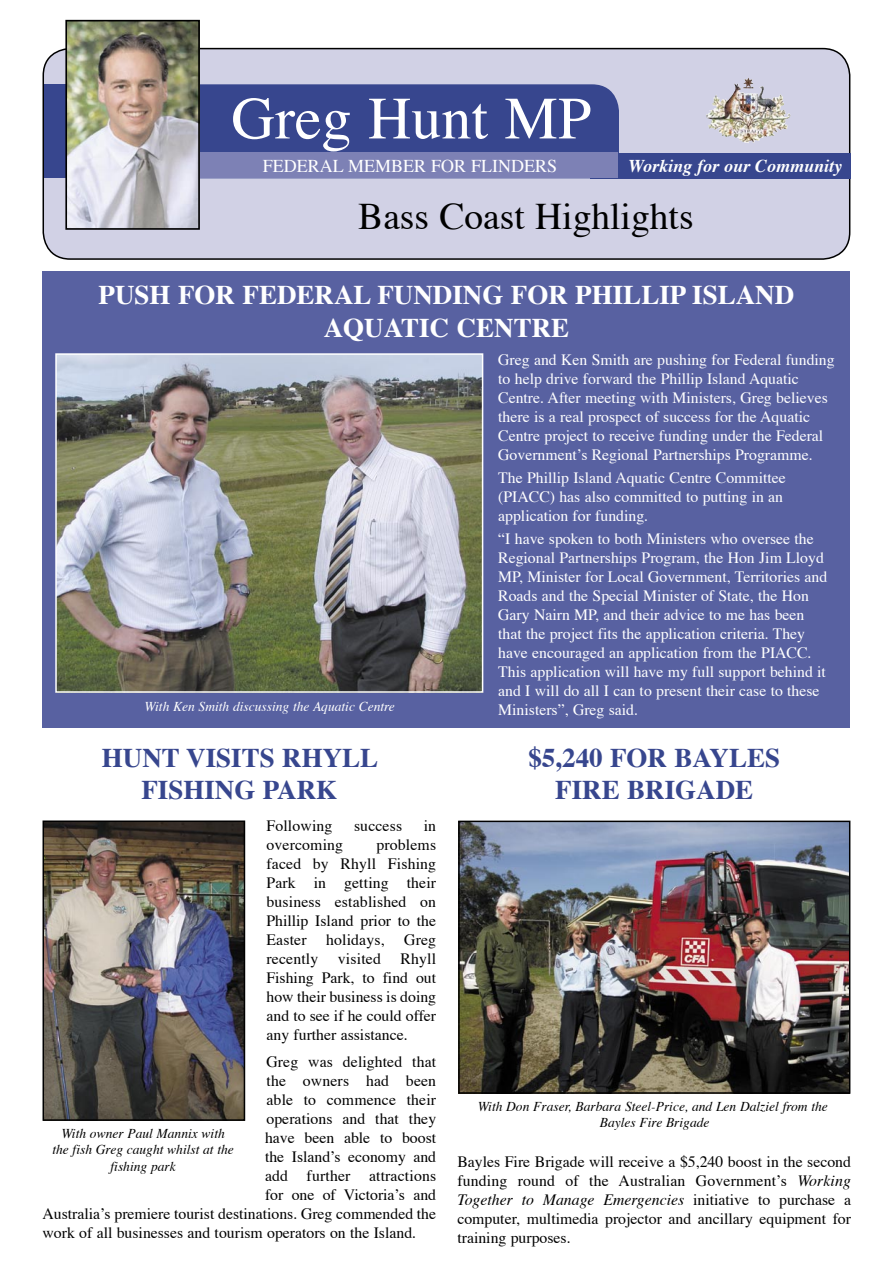
<style>
.page{position:relative;width:893px;height:1263px;background:#fff}
.page>*{position:absolute;margin:0;border:0;box-sizing:border-box;transform-origin:0 0}
.t1{font:60px "Times";color:#fff}
.t2{font:37.5px "Times";color:#000}
.Story_Head{font:700 27px/32.5px "Times";color:#37468e;text-align:center}
.Story_Head-2{font:700 27px/32.5px "Times";color:#fff;text-align:center}
.t3{font:18px "Times";color:#fff}
.t4{font:italic 700 18px "Times";color:#fff}
.Body_Text_left{font:15.75px/19px "Times";color:#fff}
.Body_Text{font:15.75px/19px "Times";color:#000;text-align:justify}
.t5{font:italic 13.5px/16.2px "Times";color:#000;text-align:center}
.t6{font:italic 13.5px "Times";color:#fff}
.s1{font-style:italic}
</style>
<div class="page">
<svg style="left:42px;top:47px;width:809px;height:212px;background:#cbcbdd"></svg>
<div style="left:200px;top:84px;width:419px;height:94px;background:#37468e"></div>
<img style="left:727px;top:116px;width:64px;height:27px">
<div style="left:590px;top:153px;width:260px;height:25px;background:#37468e"></div>
<div style="left:201px;top:153px;width:417px;height:25px;background:#7d81b5"></div>
<div style="left:44px;top:84px;width:28px;height:94px;background:#37468e"></div>
<img style="left:68px;top:23px;width:129px;height:204px">
<div style="left:65px;top:20px;width:135px;height:210px;border:2px solid #000"></div>
<div style="left:43px;top:272px;width:807px;height:456px;background:#5861a1"></div>
<img style="left:46px;top:823px;width:196px;height:295px">
<div style="left:43px;top:820px;width:202px;height:301px;border:2px solid #000"></div>
<img style="left:461px;top:824px;width:386px;height:267px">
<div style="left:458px;top:821px;width:392px;height:273px;border:2px solid #000"></div>
<img style="left:58px;top:356px;width:422px;height:334px">
<div style="left:55px;top:353px;width:428px;height:340px;border:2px solid #fff"></div>
<p class="t1" style="left:232px;top:80px;width:361px">Greg Hunt MP</p>
<p class="t3" style="left:263px;top:155px;width:296px">FEDERAL MEMBER FOR FLINDERS</p>
<p class="t4" style="left:629px;top:154px;width:215px">Working for our Community</p>
<p class="t2" style="left:358px;top:193px;width:337px">Bass Coast Highlights</p>
<p class="Story_Head-2" style="left:99px;top:280px;width:697px">PUSH FOR FEDERAL FUNDING FOR PHILLIP ISLAND<br>AQUATIC CENTRE</p>
<p class="Body_Text_left" style="left:498px;top:351px;width:338px">Greg and Ken Smith are pushing for Federal funding to help drive forward the Phillip Island Aquatic Centre. After meeting with Ministers, Greg believes there is a real prospect of success for the Aquatic Centre project to receive funding under the Federal Government’s Regional Partnerships Programme.</p>
<p class="Body_Text_left" style="left:498px;top:469px;width:289px">The Phillip Island Aquatic Centre Committee (PIACC) has also committed to putting in an application for funding.</p>
<p class="Body_Text_left" style="left:498px;top:530px;width:331px">“I have spoken to both Ministers who oversee the Regional Partnerships Program, the Hon Jim Lloyd MP, Minister for Local Government, Territories and Roads and the Special Minister of State, the Hon Gary Nairn MP, and their advice to me has been that the project fits the application criteria. They have encouraged an application from the PIACC.<br>This application will have my full support behind it and I will do all I can to present their case to these</p>
<p class="t6" style="left:145px;top:698px;width:252px">With Ken Smith discussing the Aquatic Centre</p>
<p class="Body_Text_left" style="left:498px;top:701px;width:141px">Ministers”, Greg said.</p>
<p class="Story_Head" style="left:102px;top:742px;width:278px">HUNT VISITS RHYLL<br>FISHING PARK</p>
<p class="Body_Text" style="left:266px;top:817px;width:68px">Following</p>
<p class="Body_Text" style="left:354px;top:817px;width:50px">success</p>
<p class="Body_Text" style="left:424px;top:817px;width:14px">in</p>
<p class="Body_Text" style="left:266px;top:836px;width:78px">overcoming</p>
<p class="Body_Text" style="left:266px;top:836px;width:171px;text-indent:110px">problems faced by Rhyll Fishing Park in getting their business established on Phillip Island prior to the Easter holidays, Greg recently visited Rhyll Fishing Park, to find out how their business is doing and to see if he could offer any further assistance.</p>
<p class="Body_Text" style="left:266px;top:1053px;width:171px">Greg was delighted that</p>
<p class="Body_Text" style="left:266px;top:1072px;width:171px">the owners had been</p>
<p class="Body_Text" style="left:266px;top:1091px;width:171px">able to commence their</p>
<p class="Body_Text" style="left:266px;top:1110px;width:171px">operations and that they</p>
<p class="Body_Text" style="left:265px;top:1129px;width:173px">have been able to boost</p>
<p class="Body_Text" style="left:265px;top:1148px;width:173px">the Island’s economy and</p>
<p class="Body_Text" style="left:265px;top:1167px;width:173px">add further attractions</p>
<p class="Body_Text" style="left:265px;top:1186px;width:173px">for one of Victoria’s and</p>
<p class="Body_Text" style="left:43px;top:1205px;width:395px">Australia’s premiere tourist destinations. Greg commended the</p>
<p class="Body_Text" style="left:43px;top:1224px;width:375px">work of all businesses and tourism operators on the Island.</p>
<p class="t5" style="left:52px;top:1126px;width:183px">With owner Paul Mannix with the fish Greg caught whilst at the fishing park</p>
<p class="Story_Head" style="left:528px;top:742px;width:253px">$5,240 FOR BAYLES<br>FIRE BRIGADE</p>
<p class="t5" style="left:478px;top:1099px;width:352px">With Don Fraser, Barbara Steel-Price, and Len Dalziel from the<br>Bayles Fire Brigade</p>
<p class="Body_Text" style="left:457px;top:1153px;width:395px">Bayles Fire Brigade will receive a $5,240 boost in the second funding round of the Australian Government’s <span class="s1">Working Together to Manage Emergencies</span> initiative to purchase a computer, multimedia projector and ancillary equipment for training purposes.</p>
</div>
